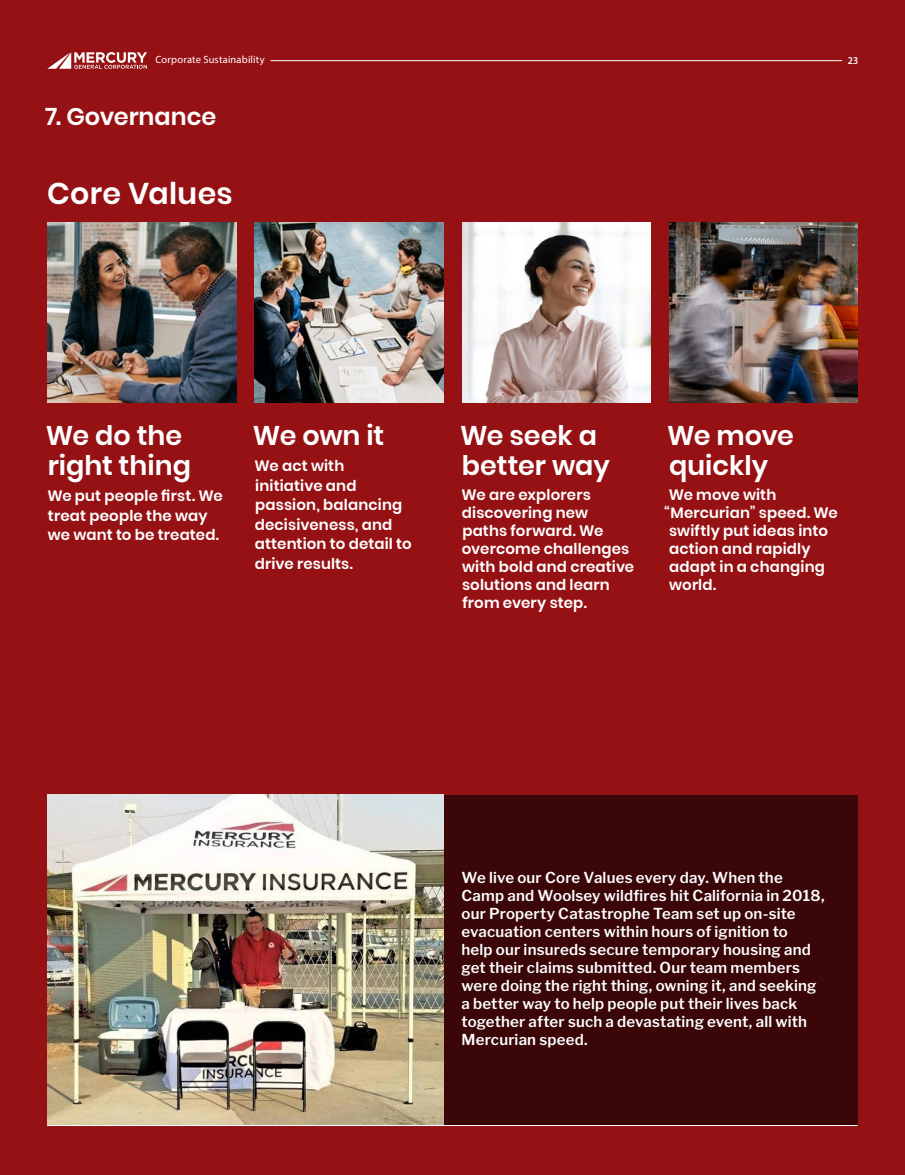
<style>
.page{position:relative;width:905px;height:1175px;background:#fff}
.page>*{position:absolute;margin:0;border:0;box-sizing:border-box;transform-origin:0 0}
.t1{font:600 30px "Poppins";letter-spacing:.01em;color:#fff}
.t2{font:600 27px/30px "Poppins";color:#fff}
.t3{font:600 24px "Poppins";color:#fff}
.t4{font:600 15px/18px "Libre Franklin";letter-spacing:.015em;color:#fff}
.t5{font:600 15px/19.5px "Poppins";letter-spacing:.01em;color:#fff}
.t6{font:10.5px "Myriad Pro";letter-spacing:.015em;color:#fff}
.t7{font:600 semi-condensed 10.5px "Myriad Pro";color:#fff}
</style>
<div class="page">
<div style="left:0;top:0;width:904px;height:1174px;background:#951114"></div>
<hr style="left:270px;top:60px;width:572px;height:1px;background:#fff">
<svg style="left:47px;top:52px;width:100px;height:17px"></svg>
<div style="left:47px;top:795px;width:810px;height:330px;background:#3a0607"></div>
<img style="left:47px;top:795px;width:396px;height:330px">
<hr style="left:47px;top:1125px;width:810px;height:1px;background:#fff">
<img style="left:48px;top:222px;width:188px;height:181px">
<img style="left:255px;top:222px;width:188px;height:181px">
<img style="left:462px;top:222px;width:188px;height:181px">
<img style="left:669px;top:222px;width:188px;height:181px">
<p class="t6" style="left:155px;top:53px;width:111px">Corporate Sustainability</p>
<p class="t7" style="left:847px;top:54px;width:12px">23</p>
<h2 class="t3" style="left:45px;top:103px;width:173px">7. Governance</h2>
<h3 class="t1" style="left:47px;top:176px;width:187px">Core Values</h3>
<h4 class="t2" style="left:46px;top:420px;width:147px">We do the right thing</h4>
<p class="t5" style="left:47px;top:486px;width:177px">We put people first. We treat people the way we want to be treated.</p>
<h4 class="t2" style="left:253px;top:420px;width:133px">We own it</h4>
<p class="t5" style="left:254px;top:456px;width:159px">We act with initiative and passion, balancing decisiveness, and attention to detail to drive results.</p>
<h4 class="t2" style="left:460px;top:420px;width:151px">We seek a better way</h4>
<p class="t5" style="left:461px;top:485px;width:174px;line-height:18px">We are explorers discovering new paths forward. We overcome challenges with bold and creative solutions and learn from every step.</p>
<h4 class="t2" style="left:667px;top:420px;width:128px">We move quickly</h4>
<p class="t5" style="left:668px;top:484px;width:109px">We move with</p>
<p class="t5" style="left:664px;top:502px;width:175px">“Mercurian” speed. We</p>
<p class="t5" style="left:669px;top:520px;width:160px">swiftly put ideas into</p>
<p class="t5" style="left:669px;top:538px;width:143px">action and rapidly</p>
<p class="t5" style="left:669px;top:556px;width:157px">adapt in a changing</p>
<p class="t5" style="left:669px;top:574px;width:49px">world.</p>
<p class="t4" style="left:461px;top:868px;width:364px">We live our Core Values every day. When the Camp and Woolsey wildfires hit California in 2018, our Property Catastrophe Team set up on-site evacuation centers within hours of ignition to<br>help our insureds secure temporary housing and get their claims submitted. Our team members were doing the right thing, owning it, and seeking a better way to help people put their lives back together after such a devastating event, all with Mercurian speed.</p>
</div>
